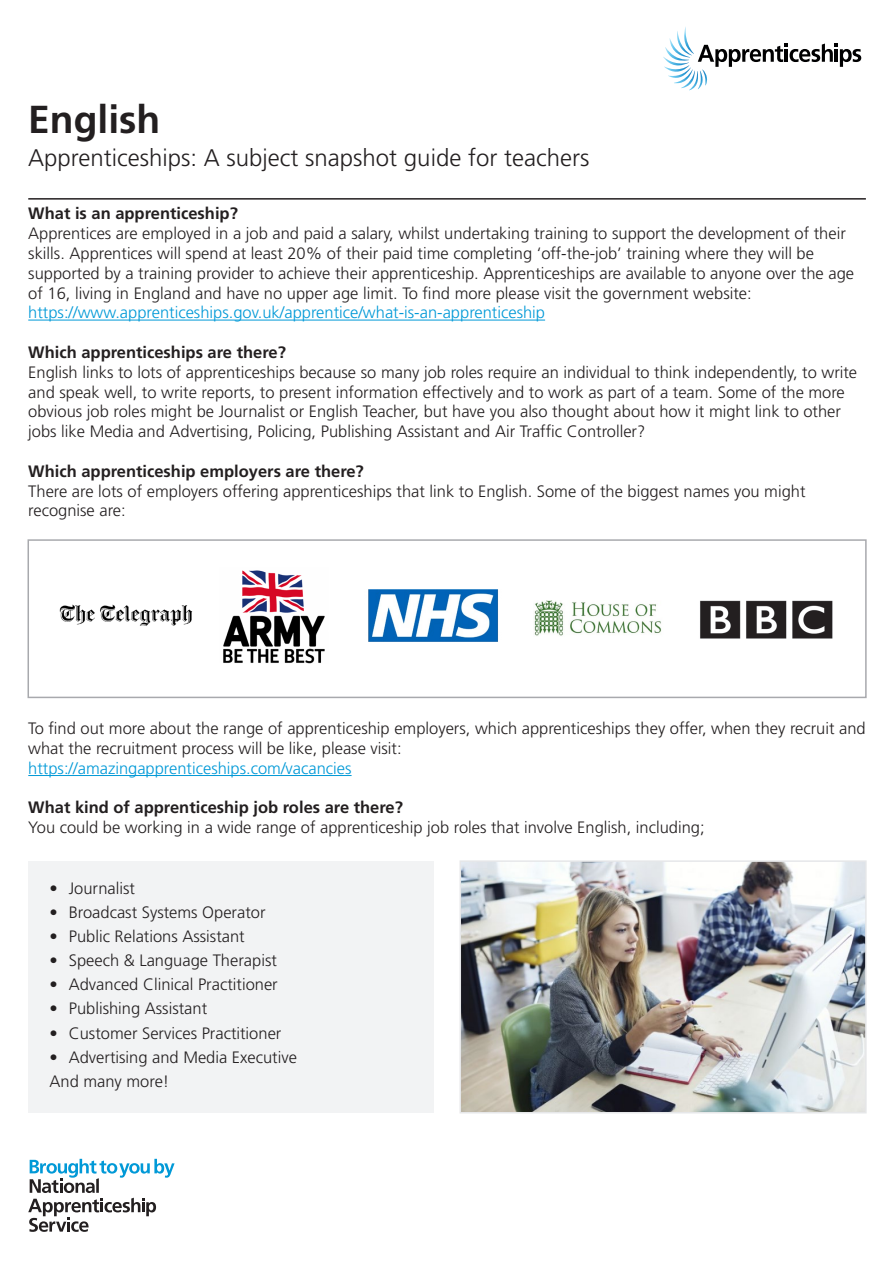
<style>
.page{position:relative;width:893px;height:1263px;background:#fff}
.page>*{position:absolute;margin:0;border:0;box-sizing:border-box;transform-origin:0 0}
.t1{font:700 39px "Frutiger";color:#231f20}
.t2{font:300 24px "Frutiger";color:#231f20}
.t3{font:300 16.5px/19.8px "Frutiger";color:#231f20}
.t4{font:700 16.5px "Frutiger";color:#231f20}
.t5{font:300 16.5px "Frutiger";color:#0199d7}
</style>
<div class="page">
<div style="left:28px;top:539px;width:839px;height:159px;border:2px solid #a8a9ad"></div>
<div style="left:28px;top:861px;width:406px;height:252px;background:#f2f3f4"></div>
<img style="left:462px;top:863px;width:402px;height:247px">
<div style="left:459px;top:860px;width:408px;height:253px;border:2px solid #e6e7e9"></div>
<hr style="left:28px;top:320px;width:517px;height:1px;background:#0199d7">
<hr style="left:28px;top:775px;width:324px;height:1px;background:#0199d7">
<hr style="left:28px;top:198px;width:838px;height:2px;background:#231f20">
<svg style="left:663px;top:27px;width:198px;height:63px"></svg>
<svg style="left:28px;top:1159px;width:147px;height:73px"></svg>
<img style="left:223px;top:570px;width:102px;height:93px">
<img style="left:368px;top:589px;width:130px;height:52px">
<img style="left:60px;top:604px;width:132px;height:22px">
<img style="left:700px;top:600px;width:133px;height:39px">
<img style="left:534px;top:600px;width:128px;height:36px">
<h1 class="t1" style="left:28px;top:97px;width:134px">English</h1>
<h2 class="t2" style="left:28px;top:145px;width:563px">Apprenticeships: A subject snapshot guide for teachers</h2>
<p class="t4" style="left:28px;top:204px;width:211px">What is an apprenticeship?</p>
<p class="t3" style="left:28px;top:224px;width:827px">Apprentices are employed in a job and paid a salary, whilst undertaking training to support the development of their skills. Apprentices will spend at least 20% of their paid time completing ‘off-the-job’ training where they will be supported by a training provider to achieve their apprenticeship. Apprenticeships are available to anyone over the age of 16, living in England and have no upper age limit. To find more please visit the government website:</p>
<p class="t5" style="left:28px;top:303px;width:518px">https://www.apprenticeships.gov.uk/apprentice/what-is-an-apprenticeship</p>
<p class="t4" style="left:28px;top:343px;width:259px">Which apprenticeships are there?</p>
<p class="t3" style="left:28px;top:362px;width:830px">English links to lots of apprenticeships because so many job roles require an individual to think independently, to write and speak well, to write reports, to present information effectively and to work as part of a team. Some of the more obvious job roles might be Journalist or English Teacher, but have you also thought about how it might link to other jobs like Media and Advertising, Policing, Publishing Assistant and Air Traffic Controller?</p>
<p class="t4" style="left:28px;top:461px;width:337px">Which apprenticeship employers are there?</p>
<p class="t3" style="left:28px;top:481px;width:779px">There are lots of employers offering apprenticeships that link to English. Some of the biggest names you might recognise are:</p>
<p class="t3" style="left:28px;top:719px;width:839px">To find out more about the range of apprenticeship employers, which apprenticeships they offer, when they recruit and what the recruitment process will be like, please visit:</p>
<p class="t5" style="left:28px;top:759px;width:325px">https://amazingapprenticeships.com/vacancies</p>
<p class="t4" style="left:28px;top:798px;width:376px">What kind of apprenticeship job roles are there?</p>
<p class="t3" style="left:28px;top:818px;width:678px">You could be working in a wide range of apprenticeship job roles that involve English, including;</p>
<p class="t3" style="left:50px;top:878px;width:87px">• Journalist</p>
<p class="t3" style="left:50px;top:902px;width:218px">• Broadcast Systems Operator</p>
<p class="t3" style="left:50px;top:927px;width:197px">• Public Relations Assistant</p>
<p class="t3" style="left:50px;top:951px;width:229px">• Speech &amp; Language Therapist</p>
<p class="t3" style="left:50px;top:975px;width:230px">• Advanced Clinical Practitioner</p>
<p class="t3" style="left:50px;top:999px;width:159px">• Publishing Assistant</p>
<p class="t3" style="left:50px;top:1023px;width:233px">• Customer Services Practitioner</p>
<p class="t3" style="left:50px;top:1045px;width:249px;line-height:24px">• Advertising and Media Executive<br>And many more!</p>
</div>
